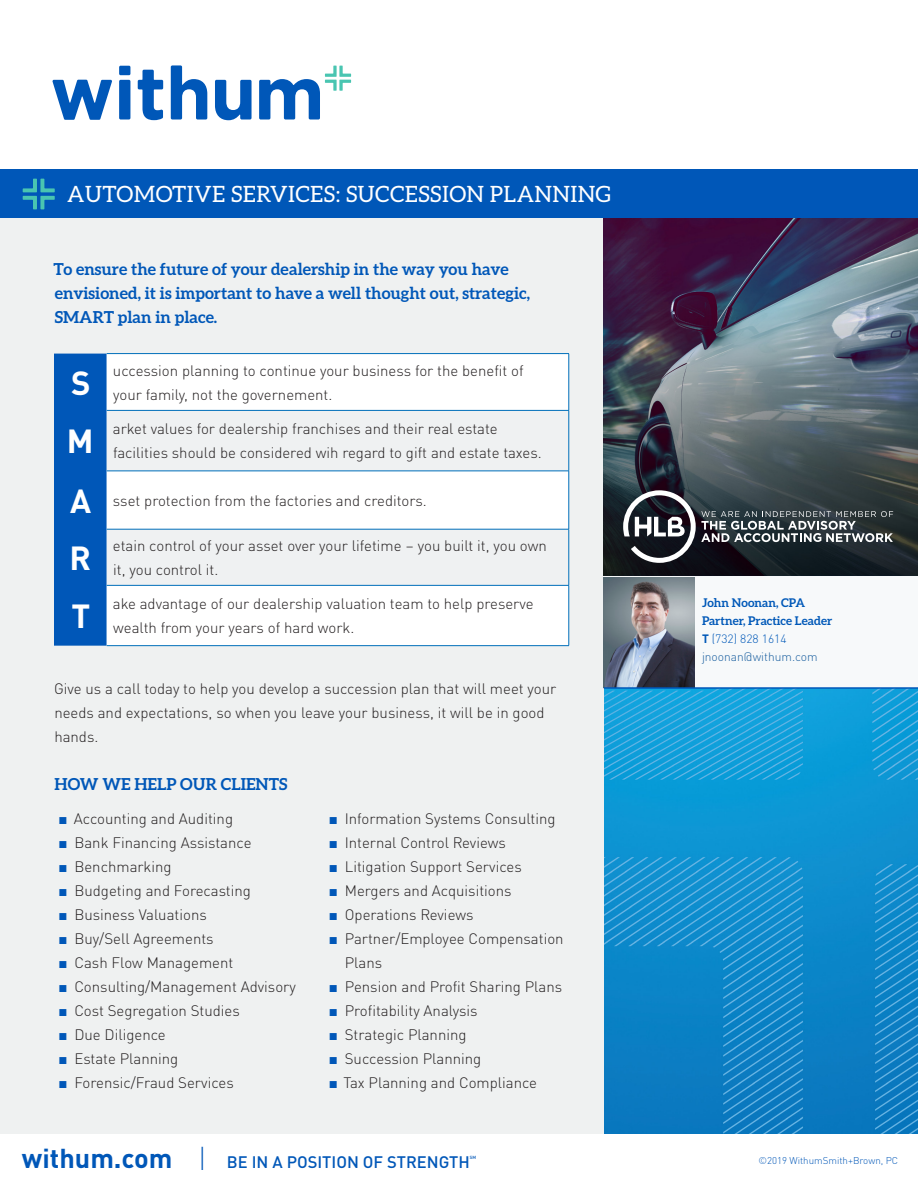
<style>
.page{position:relative;width:918px;height:1188px;background:#fff}
.page>*{position:absolute;margin:0;border:0;box-sizing:border-box;transform-origin:0 0}
.t1{font:700 33px "DINOT";color:#fff}
.Niche_Header_-_White{font:22.5px "Aleo";letter-spacing:.02em;color:#fff}
.Blue_Header{font:700 16.5px/24px "Aleo";color:#0057b8}
.t2{font:500 16.5px "DINOT";color:#0057b8}
.t3{font:300 15px/24px "DINOT";color:#231f20}
.Name_and_Creds{font:700 12px "Aleo";color:#0058b8}
.Phone_No_and_Email{font:300 12px "DINOT";color:#175d9e}
.Phone_No_and_Email-2{font:300 12px "DINOT";color:#0058b8}
.t4{font:300 9.75px "DINOT";color:#0057b8}
.t5{font:500 4.5px "DINOT";color:#0057b8}
.s1{font-family:"Arial";font-weight:700;color:#0057b8}
.s2{font-weight:700}
.s3{font-weight:700;font-size:27px}
.s4{font-weight:300;font-size:27px}
</style>
<div class="page">
<img style="left:604px;top:689px;width:314px;height:445px">
<div style="left:0;top:218px;width:604px;height:916px;background:#eff1f1"></div>
<div style="left:0;top:170px;width:918px;height:48px;background:#0057b8"></div>
<svg style="left:23px;top:179px;width:32px;height:30px"></svg>
<svg style="left:52px;top:80px;width:60px;height:40px"></svg>
<div style="left:119px;top:80px;width:11px;height:40px;background:#0057b8;border-radius:2px"></div>
<svg style="left:138px;top:70px;width:25px;height:50px"></svg>
<svg style="left:171px;top:65px;width:36px;height:55px"></svg>
<svg style="left:215px;top:80px;width:37px;height:40px"></svg>
<svg style="left:259px;top:66px;width:92px;height:54px"></svg>
<div style="left:119px;top:66px;width:11px;height:9px;background:#0057b8"></div>
<img style="left:604px;top:219px;width:314px;height:357px">
<svg style="left:623px;top:490px;width:270px;height:73px;background:#434a50"></svg>
<hr style="left:604px;top:576px;width:314px;height:1px;background:#0057b8">
<div style="left:54px;top:354px;width:53px;height:292px;background:#0057b8"></div>
<div style="left:107px;top:354px;width:462px;height:291px;background:#fff"></div>
<svg style="left:107px;top:411px;width:462px;height:174px"></svg>
<hr style="left:107px;top:353px;width:462px;height:1px;background:#006fba">
<hr style="left:569px;top:354px;width:1px;height:56px;background:#006fba">
<hr style="left:107px;top:410px;width:462px;height:1px;background:#006fba">
<hr style="left:569px;top:411px;width:1px;height:60px;background:#006fba">
<hr style="left:107px;top:471px;width:462px;height:1px;background:#006fba">
<hr style="left:569px;top:471px;width:1px;height:58px;background:#006fba">
<hr style="left:107px;top:529px;width:462px;height:1px;background:#006fba">
<hr style="left:569px;top:529px;width:1px;height:56px;background:#006fba">
<hr style="left:107px;top:585px;width:462px;height:1px;background:#006fba">
<hr style="left:569px;top:586px;width:1px;height:59px;background:#006fba">
<hr style="left:107px;top:645px;width:462px;height:1px;background:#006fba">
<div style="left:604px;top:577px;width:314px;height:111px;background:#f7f9fa"></div>
<img style="left:604px;top:577px;width:91px;height:110px">
<hr style="left:604px;top:687px;width:314px;height:2px;background:#0057b8">
<p class="Niche_Header_-_White" style="left:67px;top:181px;width:545px">AUTOMOTIVE SERVICES: SUCCESSION PLANNING</p>
<p class="Blue_Header" style="left:54px;top:256px;width:478px">To ensure the future of your dealership in the way you have envisioned, it is important to have a well thought out, strategic,<br>SMART plan in place.</p>
<p class="t1" style="left:71px;top:357px;width:21px">S</p>
<p class="t3" style="left:113px;top:357px;width:412px">uccession planning to continue your business for the benefit of your family, not the governement.</p>
<p class="t1" style="left:67px;top:416px;width:28px">M</p>
<p class="t3" style="left:113px;top:416px;width:386px">arket values for dealership franchises and their real estate</p>
<p class="t3" style="left:113px;top:440px;width:430px">facilities should be considered wih regard to gift and estate taxes.</p>
<p class="t1" style="left:70px;top:475px;width:23px">A</p>
<p class="t3" style="left:113px;top:487px;width:315px">sset protection from the factories and creditors.</p>
<p class="t1" style="left:70px;top:532px;width:23px">R</p>
<p class="t3" style="left:113px;top:533px;width:435px">etain control of your asset over your lifetime – you built it, you own it, you control it.</p>
<p class="t1" style="left:71px;top:590px;width:20px">T</p>
<p class="t3" style="left:113px;top:591px;width:422px">ake advantage of our dealership valuation team to help preserve wealth from your years of hard work.</p>
<p class="t3" style="left:54px;top:675px;width:504px">Give us a call today to help you develop a succession plan that will meet your needs and expectations, so when you leave your business, it will be in good hands.</p>
<p class="Blue_Header" style="left:55px;top:772px;width:234px">HOW WE HELP OUR CLIENTS</p>
<p class="t3" style="left:58px;top:805px;width:176px"><span class="s1">■</span> Accounting and Auditing</p>
<p class="t3" style="left:58px;top:829px;width:195px"><span class="s1">■</span> Bank Financing Assistance</p>
<p class="t3" style="left:58px;top:853px;width:115px"><span class="s1">■</span> Benchmarking</p>
<p class="t3" style="left:58px;top:877px;width:194px"><span class="s1">■</span> Budgeting and Forecasting</p>
<p class="t3" style="left:58px;top:901px;width:150px"><span class="s1">■</span> Business Valuations</p>
<p class="t3" style="left:58px;top:925px;width:157px"><span class="s1">■</span> Buy/Sell Agreements</p>
<p class="t3" style="left:58px;top:949px;width:176px"><span class="s1">■</span> Cash Flow Management</p>
<p class="t3" style="left:58px;top:973px;width:239px"><span class="s1">■</span> Consulting/Management Advisory</p>
<p class="t3" style="left:58px;top:997px;width:183px"><span class="s1">■</span> Cost Segregation Studies</p>
<p class="t3" style="left:58px;top:1021px;width:109px"><span class="s1">■</span> Due Diligence</p>
<p class="t3" style="left:58px;top:1045px;width:121px"><span class="s1">■</span> Estate Planning</p>
<p class="t3" style="left:58px;top:1069px;width:177px"><span class="s1">■</span> Forensic/Fraud Services</p>
<p class="t3" style="left:329px;top:805px;width:228px"><span class="s1">■</span> Information Systems Consulting</p>
<p class="t3" style="left:329px;top:829px;width:179px"><span class="s1">■</span> Internal Control Reviews</p>
<p class="t3" style="left:329px;top:853px;width:194px"><span class="s1">■</span> Litigation Support Services</p>
<p class="t3" style="left:329px;top:877px;width:184px"><span class="s1">■</span> Mergers and Acquisitions</p>
<p class="t3" style="left:329px;top:901px;width:146px"><span class="s1">■</span> Operations Reviews</p>
<p class="t3" style="left:345px;top:925px;width:220px;text-indent:-16px"><span class="s1">■</span> Partner/Employee Compensation<br>Plans</p>
<p class="t3" style="left:329px;top:973px;width:235px"><span class="s1">■</span> Pension and Profit Sharing Plans</p>
<p class="t3" style="left:329px;top:997px;width:150px"><span class="s1">■</span> Profitability Analysis</p>
<p class="t3" style="left:329px;top:1021px;width:139px"><span class="s1">■</span> Strategic Planning</p>
<p class="t3" style="left:329px;top:1045px;width:154px"><span class="s1">■</span> Succession Planning</p>
<p class="t3" style="left:329px;top:1069px;width:210px"><span class="s1">■</span> Tax Planning and Compliance</p>
<p class="Name_and_Creds" style="left:702px;top:596px;width:105px">John Noonan, CPA</p>
<p class="Name_and_Creds" style="left:702px;top:614px;width:132px">Partner, Practice Leader</p>
<p class="Phone_No_and_Email-2" style="left:702px;top:629px;width:86px"><span class="s2">T</span> (732) 828 1614</p>
<p class="Phone_No_and_Email" style="left:702px;top:647px;width:117px">jnoonan@withum.com</p>
<p class="t2" style="left:22px;top:1149px;width:449px"><span class="s3">withum.com</span> <span class="s4">|</span> BE IN A POSITION OF STRENGTH</p>
<p class="t5" style="left:470px;top:1154px;width:8px">SM</p>
<p class="t4" style="left:758px;top:1153px;width:141px">©2019 WithumSmith+Brown, PC</p>
</div>
